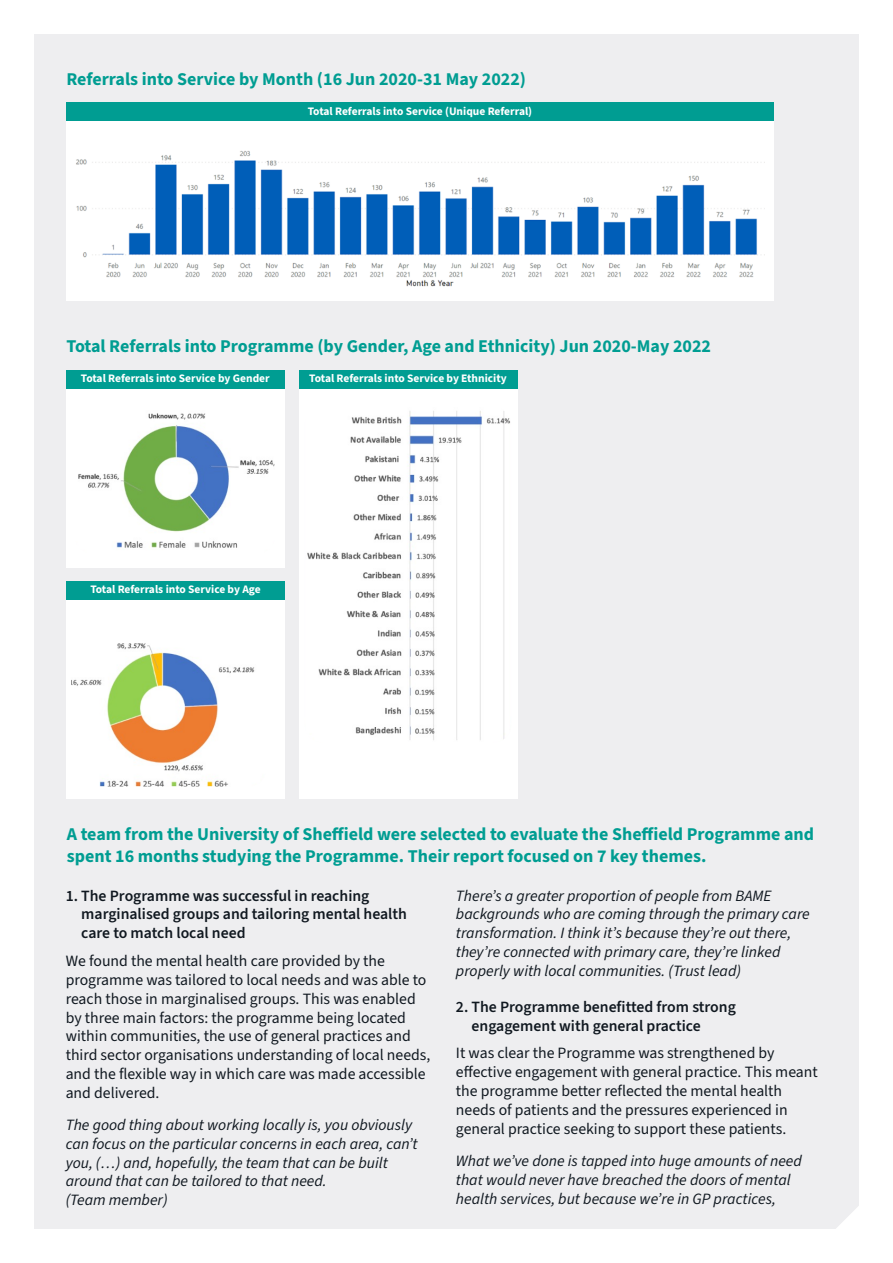
<style>
.page{position:relative;width:893px;height:1263px;background:#fff}
.page>*{position:absolute;margin:0;border:0;box-sizing:border-box;transform-origin:0 0}
.t1{font:700 18px/21.6px "Source Sans 3";color:#009d92}
.t2{font:15.75px/18.9px "Source Sans 3";color:#101820}
.t3{font:italic 15.75px/18.9px "Source Sans 3";color:#101820}
.t4{font:600 15.75px/18.9px "Source Sans 3";color:#101820}
.t5{font:700 11.4px "Source Sans 3";color:#fff}
</style>
<div class="page">
<div style="left:34px;top:34px;width:825px;height:1195px;background:#eeeef0"></div>
<div style="left:66px;top:103px;width:708px;height:198px;background:#fff"></div>
<img style="left:76px;top:151px;width:689px;height:136px">
<div style="left:66px;top:103px;width:708px;height:18px;background:#009d92"></div>
<div style="left:66px;top:375px;width:219px;height:192px;background:#fff"></div>
<div style="left:299px;top:375px;width:218px;height:424px;background:#fff"></div>
<div style="left:66px;top:581px;width:219px;height:218px;background:#fff"></div>
<img style="left:78px;top:413px;width:197px;height:135px">
<img style="left:307px;top:411px;width:203px;height:329px">
<img style="left:71px;top:643px;width:184px;height:144px">
<div style="left:66px;top:370px;width:219px;height:18px;background:#009d92"></div>
<div style="left:299px;top:370px;width:218px;height:18px;background:#009d92"></div>
<div style="left:66px;top:581px;width:219px;height:18px;background:#009d92"></div>
<svg style="left:836px;top:1206px;width:23px;height:23px"></svg>
<p class="t1" style="left:66px;top:69px;width:461px">Referrals into Service by Month (16 Jun 2020-31 May 2022)</p>
<p class="t5" style="left:308px;top:104px;width:226px">Total Referrals into Service (Unique Referral)</p>
<p class="t1" style="left:66px;top:336px;width:646px">Total Referrals into Programme (by Gender, Age and Ethnicity) Jun 2020-May 2022</p>
<p class="t5" style="left:81px;top:371px;width:190px">Total Referrals into Service by Gender</p>
<p class="t5" style="left:309px;top:371px;width:199px">Total Referrals into Service by Ethnicity</p>
<p class="t5" style="left:90px;top:582px;width:172px">Total Referrals into Service by Age</p>
<p class="t1" style="left:67px;top:824px;width:749px">A team from the University of Sheffield were selected to evaluate the Sheffield Programme and spent 16 months studying the Programme. Their report focused on 7 key themes.</p>
<p class="t4" style="left:81px;top:886px;width:327px;text-indent:-16px">1. The Programme was successful in reaching marginalised groups and tailoring mental health care to match local need</p>
<p class="t2" style="left:66px;top:952px;width:366px">We found the mental health care provided by the programme was tailored to local needs and was able to reach those in marginalised groups. This was enabled by three main factors: the programme being located within communities, the use of general practices and third sector organisations understanding of local needs, and the flexible way in which care was made accessible and delivered.</p>
<p class="t3" style="left:66px;top:1115px;width:353px">The good thing about working locally is, you obviously can focus on the particular concerns in each area, can’t you, (…) and, hopefully, the team that can be built around that can be tailored to that need.<br>(Team member)</p>
<p class="t3" style="left:456px;top:886px;width:355px">There’s a greater proportion of people from BAME backgrounds who are coming through the primary care transformation. I think it’s because they’re out there, they’re connected with primary care, they’re linked properly with local communities. (Trust lead)</p>
<p class="t4" style="left:471px;top:998px;width:266px;text-indent:-16px">2. The Programme benefitted from strong engagement with general practice</p>
<p class="t2" style="left:456px;top:1044px;width:363px">It was clear the Programme was strengthened by effective engagement with general practice. This meant the programme better reflected the mental health needs of patients and the pressures experienced in general practice seeking to support these patients.</p>
<p class="t3" style="left:456px;top:1151px;width:347px">What we’ve done is tapped into huge amounts of need that would never have breached the doors of mental health services, but because we’re in GP practices,</p>
</div>
